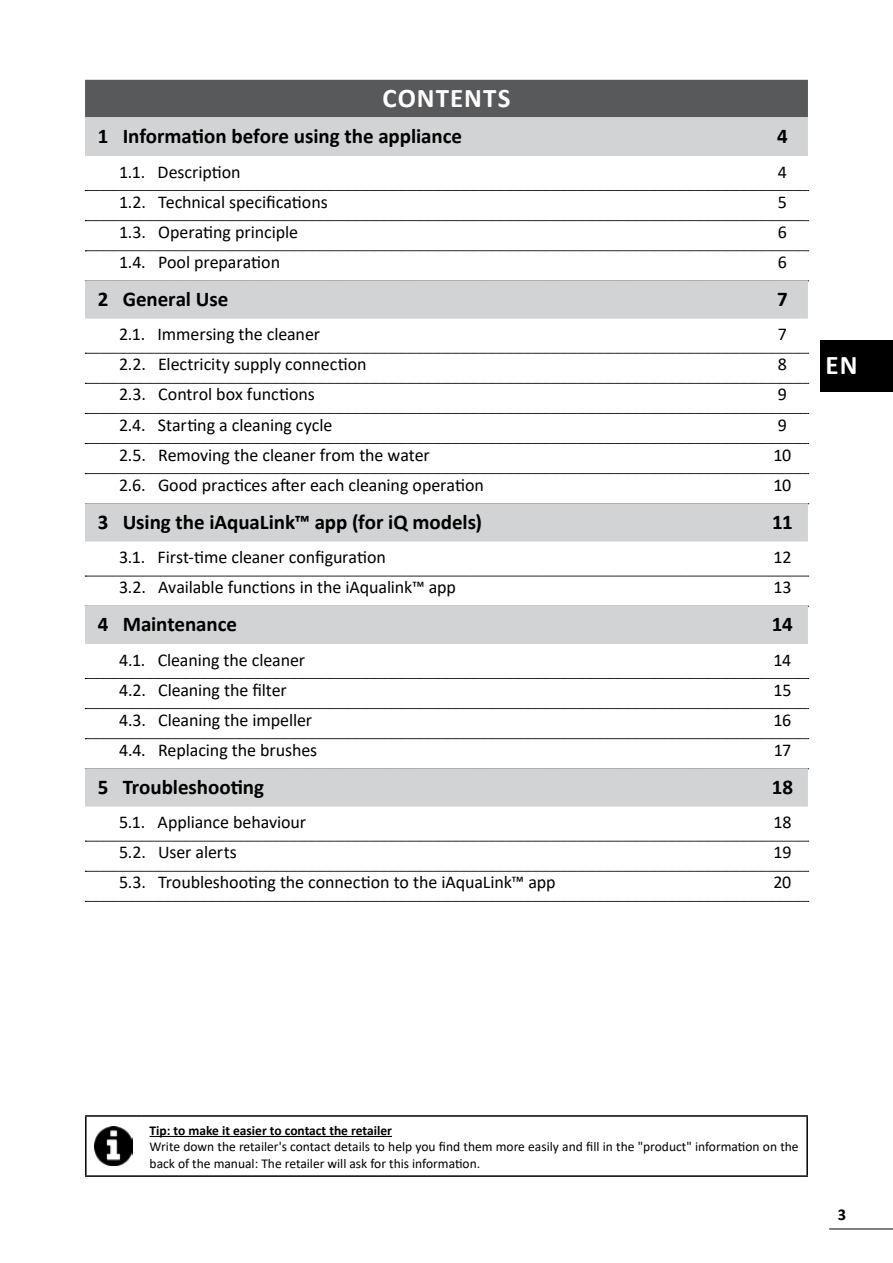
<style>
.page{position:relative;width:893px;height:1263px;background:#fff}
.page>*{position:absolute;margin:0;border:0;box-sizing:border-box;transform-origin:0 0}
.t1{font:700 27px "Calibri";letter-spacing:.04em;color:#fff}
.t2{font:700 21px "Calibri";letter-spacing:-.005em;color:#000}
.t3{font:18px "Calibri";letter-spacing:-.005em;color:#000}
.t4{font:700 16.5px "Calibri";color:#000}
.t5{font:13.5px/16.5px "Calibri";color:#000}
.t6{font:700 13.5px "Calibri";color:#000}
</style>
<div class="page">
<hr style="left:829px;top:1228px;width:64px;height:1px;background:#000">
<hr style="left:85px;top:1115px;width:56px;height:2px;background:#000">
<hr style="left:85px;top:1117px;width:2px;height:58px;background:#000">
<hr style="left:141px;top:1115px;width:667px;height:2px;background:#000">
<hr style="left:806px;top:1117px;width:2px;height:58px;background:#000">
<hr style="left:85px;top:1175px;width:56px;height:2px;background:#000">
<hr style="left:141px;top:1175px;width:667px;height:2px;background:#000">
<img style="left:94px;top:1127px;width:39px;height:38px">
<hr style="left:150px;top:1136px;width:242px;height:1px;background:#000">
<div style="left:85px;top:80px;width:723px;height:37px;background:#58595b"></div>
<div style="left:85px;top:118px;width:723px;height:38px;background:#d1d3d4"></div>
<svg style="left:85px;top:190px;width:724px;height:1px"></svg>
<svg style="left:85px;top:220px;width:724px;height:1px"></svg>
<svg style="left:85px;top:250px;width:724px;height:1px"></svg>
<div style="left:85px;top:280px;width:723px;height:39px;background:#d1d3d4"></div>
<svg style="left:85px;top:353px;width:724px;height:1px"></svg>
<svg style="left:85px;top:383px;width:724px;height:1px"></svg>
<svg style="left:85px;top:413px;width:724px;height:1px"></svg>
<svg style="left:85px;top:443px;width:724px;height:1px"></svg>
<svg style="left:85px;top:473px;width:724px;height:1px"></svg>
<div style="left:85px;top:503px;width:723px;height:38px;background:#d1d3d4"></div>
<svg style="left:85px;top:576px;width:724px;height:1px"></svg>
<div style="left:85px;top:606px;width:723px;height:38px;background:#d1d3d4"></div>
<svg style="left:85px;top:678px;width:724px;height:1px"></svg>
<svg style="left:85px;top:708px;width:724px;height:1px"></svg>
<svg style="left:85px;top:738px;width:724px;height:1px"></svg>
<div style="left:85px;top:768px;width:723px;height:38px;background:#d1d3d4"></div>
<svg style="left:85px;top:841px;width:724px;height:1px"></svg>
<svg style="left:85px;top:871px;width:724px;height:1px"></svg>
<svg style="left:85px;top:901px;width:724px;height:1px"></svg>
<div style="left:821px;top:340px;width:72px;height:51px;background:#000"></div>
<h1 class="t1" style="left:382px;top:79px;width:129px">CONTENTS</h1>
<p class="t2" style="left:98px;top:121px;width:366px">1 Information before using the appliance</p>
<p class="t2" style="left:777px;top:121px;width:12px">4</p>
<p class="t3" style="left:119px;top:159px;width:123px">1.1. Description</p>
<p class="t3" style="left:778px;top:159px;width:11px">4</p>
<p class="t3" style="left:119px;top:189px;width:210px">1.2. Technical specifications</p>
<p class="t3" style="left:778px;top:189px;width:11px">5</p>
<p class="t3" style="left:119px;top:219px;width:181px">1.3. Operating principle</p>
<p class="t3" style="left:778px;top:219px;width:11px">6</p>
<p class="t3" style="left:119px;top:249px;width:163px">1.4. Pool preparation</p>
<p class="t3" style="left:778px;top:249px;width:11px">6</p>
<p class="t2" style="left:98px;top:284px;width:132px">2 General Use</p>
<p class="t2" style="left:777px;top:284px;width:12px">7</p>
<p class="t3" style="left:119px;top:322px;width:203px">2.1. Immersing the cleaner</p>
<p class="t3" style="left:778px;top:322px;width:11px">7</p>
<p class="t3" style="left:119px;top:352px;width:249px">2.2. Electricity supply connection</p>
<p class="t3" style="left:778px;top:352px;width:11px">8</p>
<p class="t3" style="left:119px;top:382px;width:197px">2.3. Control box functions</p>
<p class="t3" style="left:778px;top:382px;width:11px">9</p>
<p class="t3" style="left:119px;top:412px;width:215px">2.4. Starting a cleaning cycle</p>
<p class="t3" style="left:778px;top:412px;width:11px">9</p>
<p class="t3" style="left:119px;top:442px;width:312px">2.5. Removing the cleaner from the water</p>
<p class="t3" style="left:773px;top:442px;width:19px">10</p>
<p class="t3" style="left:119px;top:472px;width:366px">2.6. Good practices after each cleaning operation</p>
<p class="t3" style="left:773px;top:472px;width:19px">10</p>
<p class="t2" style="left:98px;top:507px;width:386px">3 Using the iAquaLink™ app (for iQ models)</p>
<p class="t2" style="left:772px;top:507px;width:22px">11</p>
<p class="t3" style="left:119px;top:545px;width:268px">3.1. First-time cleaner configuration</p>
<p class="t3" style="left:773px;top:545px;width:20px">12</p>
<p class="t3" style="left:119px;top:575px;width:338px">3.2. Available functions in the iAqualink™ app</p>
<p class="t3" style="left:773px;top:575px;width:20px">13</p>
<p class="t2" style="left:98px;top:609px;width:141px">4 Maintenance</p>
<p class="t2" style="left:772px;top:609px;width:23px">14</p>
<p class="t3" style="left:119px;top:647px;width:188px">4.1. Cleaning the cleaner</p>
<p class="t3" style="left:773px;top:647px;width:19px">14</p>
<p class="t3" style="left:119px;top:677px;width:169px">4.2. Cleaning the filter</p>
<p class="t3" style="left:773px;top:677px;width:20px">15</p>
<p class="t3" style="left:119px;top:707px;width:195px">4.3. Cleaning the impeller</p>
<p class="t3" style="left:773px;top:707px;width:19px">16</p>
<p class="t3" style="left:119px;top:737px;width:200px">4.4. Replacing the brushes</p>
<p class="t3" style="left:774px;top:737px;width:19px">17</p>
<p class="t2" style="left:98px;top:772px;width:168px">5 Troubleshooting</p>
<p class="t2" style="left:772px;top:772px;width:23px">18</p>
<p class="t3" style="left:119px;top:810px;width:189px">5.1. Appliance behaviour</p>
<p class="t3" style="left:773px;top:810px;width:20px">18</p>
<p class="t3" style="left:119px;top:840px;width:119px">5.2. User alerts</p>
<p class="t3" style="left:773px;top:840px;width:20px">19</p>
<p class="t3" style="left:119px;top:870px;width:438px">5.3. Troubleshooting the connection to the iAquaLink™ app</p>
<p class="t3" style="left:773px;top:870px;width:19px">20</p>
<h1 class="t1" style="left:825px;top:346px;width:34px">EN</h1>
<p class="t6" style="left:150px;top:1120px;width:244px">Tip: to make it easier to contact the retailer</p>
<p class="t5" style="left:150px;top:1138px;width:651px">Write down the retailer's contact details to help you find them more easily and fill in the "product" information on the back of the manual: The retailer will ask for this information.</p>
<p class="t4" style="left:838px;top:1203px;width:10px">3</p>
</div>
